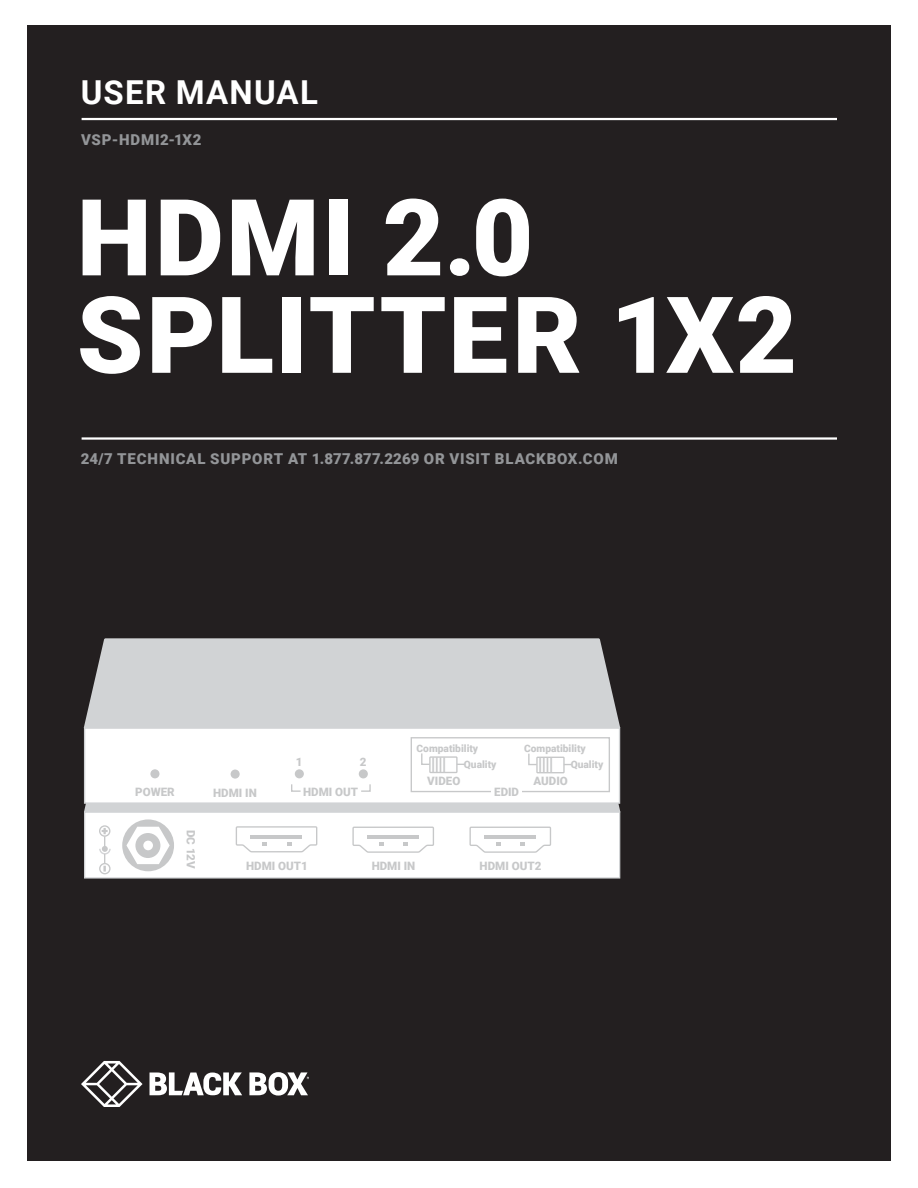
<style>
.page{position:relative;width:918px;height:1188px;background:#fff}
.page>*{position:absolute;margin:0;border:0;box-sizing:border-box;transform-origin:0 0}
.t1{font:900 106.5px/97.5px "Roboto";letter-spacing:.02em;color:#fff}
.t2{font:700 33px "Roboto";letter-spacing:.04em;color:#fff}
.t3{font:500 20.25px "Roboto";color:#c7c8c9;scale:.63 1}
.t4{font:500 20.1px "Roboto";color:#c7c8c9;scale:.63 1}
.t5{font:900 15px "Roboto";letter-spacing:.05em;color:#939598}
.t6{font:900 11.55px "Roboto";color:#c7c8c9}
.t7{font:900 10.2px/16px "Roboto";color:#c7c8c9}
</style>
<div class="page">
<div style="left:27px;top:26px;width:864px;height:1135px;background:#231f20"></div>
<hr style="left:82px;top:118px;width:755px;height:2px;background:#fff">
<svg style="left:81px;top:1061px;width:62px;height:46px"></svg>
<svg style="left:150px;top:1072px;width:92px;height:23px"></svg>
<svg style="left:249px;top:1072px;width:60px;height:24px"></svg>
<hr style="left:82px;top:437px;width:755px;height:3px;background:#fff">
<div style="left:84px;top:804px;width:536px;height:8px;background:#d1d3d5"></div>
<div style="left:85px;top:812px;width:535px;height:66px;background:#fff"></div>
<div style="left:84px;top:812px;width:536px;height:67px;border:1px solid #d1d3d5"></div>
<div style="left:85px;top:728px;width:535px;height:75px;background:#fff"></div>
<div style="left:84px;top:727px;width:536px;height:77px;border:1px solid #d1d3d5"></div>
<div style="left:429px;top:756px;width:29px;height:17px;border:1px solid #c7c8c9"></div>
<div style="left:150px;top:769px;width:9px;height:9px;background:#c7c8c9;border-radius:50%"></div>
<div style="left:231px;top:770px;width:9px;height:9px;background:#c7c8c9;border-radius:50%"></div>
<div style="left:295px;top:769px;width:9px;height:9px;background:#c7c8c9;border-radius:50%"></div>
<div style="left:359px;top:769px;width:9px;height:9px;background:#c7c8c9;border-radius:50%"></div>
<svg style="left:361px;top:784px;width:10px;height:8px"></svg>
<svg style="left:291px;top:784px;width:10px;height:8px"></svg>
<svg style="left:421px;top:753px;width:10px;height:13px"></svg>
<div style="left:536px;top:757px;width:29px;height:16px;border:1px solid #c7c8c9"></div>
<svg style="left:528px;top:753px;width:10px;height:13px"></svg>
<div style="left:84px;top:638px;width:536px;height:91px;background:#d1d3d5"></div>
<div style="left:99px;top:825px;width:11px;height:12px;border:1px solid #c7c8c9;border-radius:50%"></div>
<div style="left:99px;top:863px;width:12px;height:11px;border:1px solid #c7c8c9;border-radius:50%"></div>
<svg style="left:99px;top:827px;width:12px;height:45px"></svg>
<div style="left:122px;top:819px;width:52px;height:52px;background:#c7c8c9;border-radius:50%"></div>
<svg style="left:126px;top:827px;width:44px;height:37px"></svg>
<div style="left:135px;top:833px;width:25px;height:25px;background:#c7c8c9;border-radius:50%"></div>
<div style="left:143px;top:841px;width:10px;height:9px;background:#fff;border-radius:50%"></div>
<svg style="left:352px;top:826px;width:82px;height:27px"></svg>
<svg style="left:235px;top:826px;width:83px;height:27px"></svg>
<svg style="left:469px;top:826px;width:82px;height:27px"></svg>
<div style="left:411px;top:737px;width:199px;height:55px;border:1px solid #c7c8c9"></div>
<div style="left:492px;top:786px;width:30px;height:11px;background:#fff"></div>
<h2 class="t2" style="left:81px;top:70px;width:239px">USER MANUAL</h2>
<p class="t5" style="left:81px;top:129px;width:122px">VSP-HDMI2-1X2</p>
<h1 class="t1" style="left:77px;top:185px;width:722px">HDMI 2.0<br>SPLITTER 1X2</h1>
<p class="t5" style="left:81px;top:449px;width:539px">24/7 TECHNICAL SUPPORT AT 1.877.877.2269 OR VISIT BLACKBOX.COM</p>
<p class="t6" style="left:135px;top:784px;width:41px">POWER</p>
<p class="t6" style="left:199px;top:830px;width:41px;rotate:90deg">DC 12V</p>
<p class="t6" style="left:296px;top:753px;width:8px">1</p>
<p class="t6" style="left:360px;top:754px;width:8px">2</p>
<p class="t6" style="left:213px;top:784px;width:45px">HDMI IN</p>
<p class="t6" style="left:303px;top:784px;width:57px">HDMI OUT</p>
<p class="t7" style="left:464px;top:740px;width:34px;text-indent:-47px">Compatibility<br>Quality</p>
<p class="t6" style="left:427px;top:773px;width:35px">VIDEO</p>
<p class="t7" style="left:571px;top:739px;width:34px;line-height:16.6px;text-indent:-47px">Compatibility<br>Quality</p>
<h3 class="t3" style="left:432px;top:751px;width:24px">IIII</h3>
<h3 class="t4" style="left:539px;top:751px;width:24px">IIII</h3>
<p class="t6" style="left:533px;top:773px;width:36px">AUDIO</p>
<p class="t6" style="left:494px;top:784px;width:26px">EDID</p>
<p class="t6" style="left:246px;top:858px;width:63px">HDMI OUT1</p>
<p class="t6" style="left:372px;top:858px;width:45px">HDMI IN</p>
<p class="t6" style="left:480px;top:858px;width:63px">HDMI OUT2</p>
</div>
